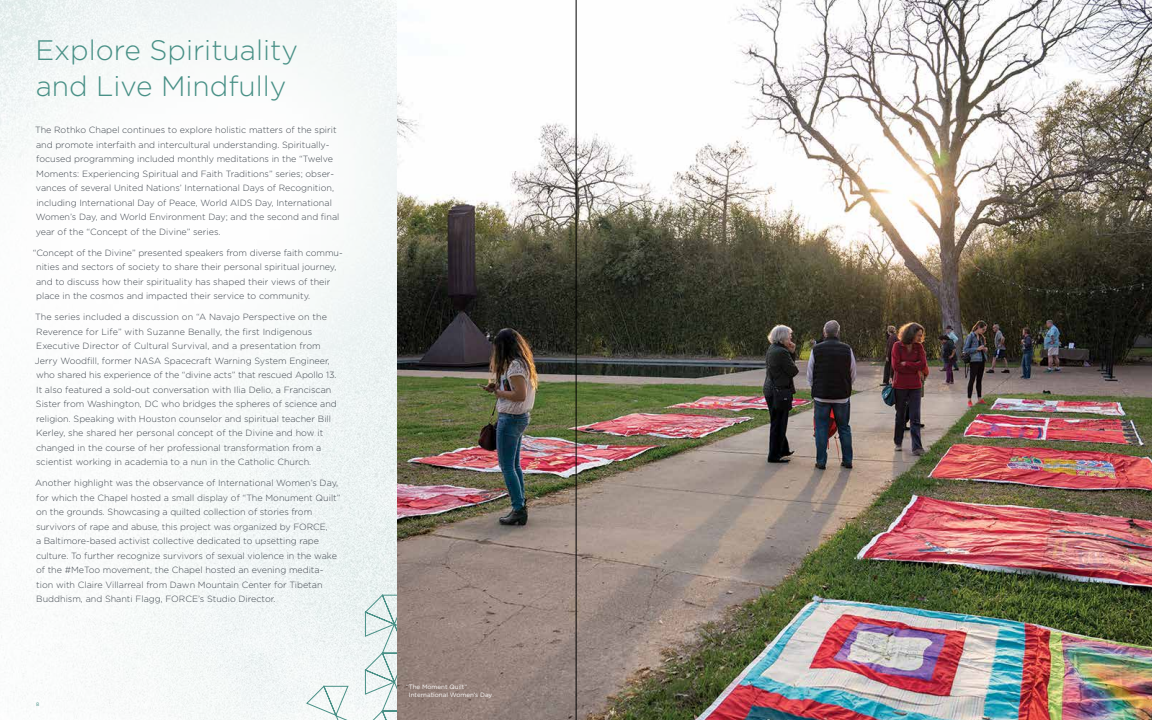
<style>
.page{position:relative;width:1152px;height:720px;background:#fff}
.page>*{position:absolute;margin:0;border:0;box-sizing:border-box;transform-origin:0 0}
.t1{font:300 28.2px/36px "Gotham";color:#489086}
.t2{font:300 9px/14.5px "Gotham";color:#40474f}
.t3{font:6.2px/8px "Gotham";color:#fff}
.t4{font:5px "Gotham";color:#489086}
</style>
<div class="page">
<img style="left:0;top:0;width:397px;height:720px">
<svg style="left:307px;top:595px;width:90px;height:125px"></svg>
<img style="left:397px;top:0;width:755px;height:720px">
<hr style="left:576px;top:0;width:1px;height:720px;background:#000">
<h1 class="t1" style="left:35px;top:31px;width:264px">Explore Spirituality and Live Mindfully</h1>
<p class="t2" style="left:35px;top:123px;width:306px">The Rothko Chapel continues to explore holistic matters of the spirit and promote interfaith and intercultural understanding. Spiritually&shy;focused programming included monthly meditations in the “Twelve Moments: Experiencing Spiritual and Faith Traditions” series; obser&shy;vances of several United Nations’ International Days of Recognition, including International Day of Peace, World AIDS Day, International Women’s Day, and World Environment Day; and the second and final year of the “Concept of the Divine” series.</p>
<p class="t2" style="left:36px;top:245px;width:308px;text-indent:-3px">“Concept of the Divine” presented speakers from diverse faith commu&shy;nities and sectors of society to share their personal spiritual journey, and to discuss how their spirituality has shaped their views of their place in the cosmos and impacted their service to community.</p>
<p class="t2" style="left:35px;top:309px;width:303px">The series included a discussion on “A Navajo Perspective on the Reverence for Life” with Suzanne Benally, the first Indigenous Executive Director of Cultural Survival, and a presentation from Jerry Woodfill, former NASA Spacecraft Warning System Engineer, who shared his experience of the “divine acts” that rescued Apollo 13.<br>It also featured a sold-out conversation with Ilia Delio, a Franciscan Sister from Washington, DC who bridges the spheres of science and religion. Speaking with Houston counselor and spiritual teacher Bill Kerley, she shared her personal concept of the Divine and how it changed in the course of her professional transformation from a scientist working in academia to a nun in the Catholic Church.</p>
<p class="t2" style="left:35px;top:475px;width:307px">Another highlight was the observance of International Women’s Day, for which the Chapel hosted a small display of “The Monument Quilt” on the grounds. Showcasing a quilted collection of stories from survivors of rape and abuse, this project was organized by FORCE,<br>a Baltimore-based activist collective dedicated to upsetting rape culture. To further recognize survivors of sexual violence in the wake of the #MeToo movement, the Chapel hosted an evening medita&shy;tion with Claire Villarreal from Dawn Mountain Center for Tibetan Buddhism, and Shanti Flagg, FORCE’s Studio Director.</p>
<p class="t4" style="left:36px;top:701px;width:5px">8</p>
<p class="t3" style="left:409px;top:683px;width:85px;text-indent:-3px">“The Moment Quilt”<br>International Women’s Day</p>
</div>
